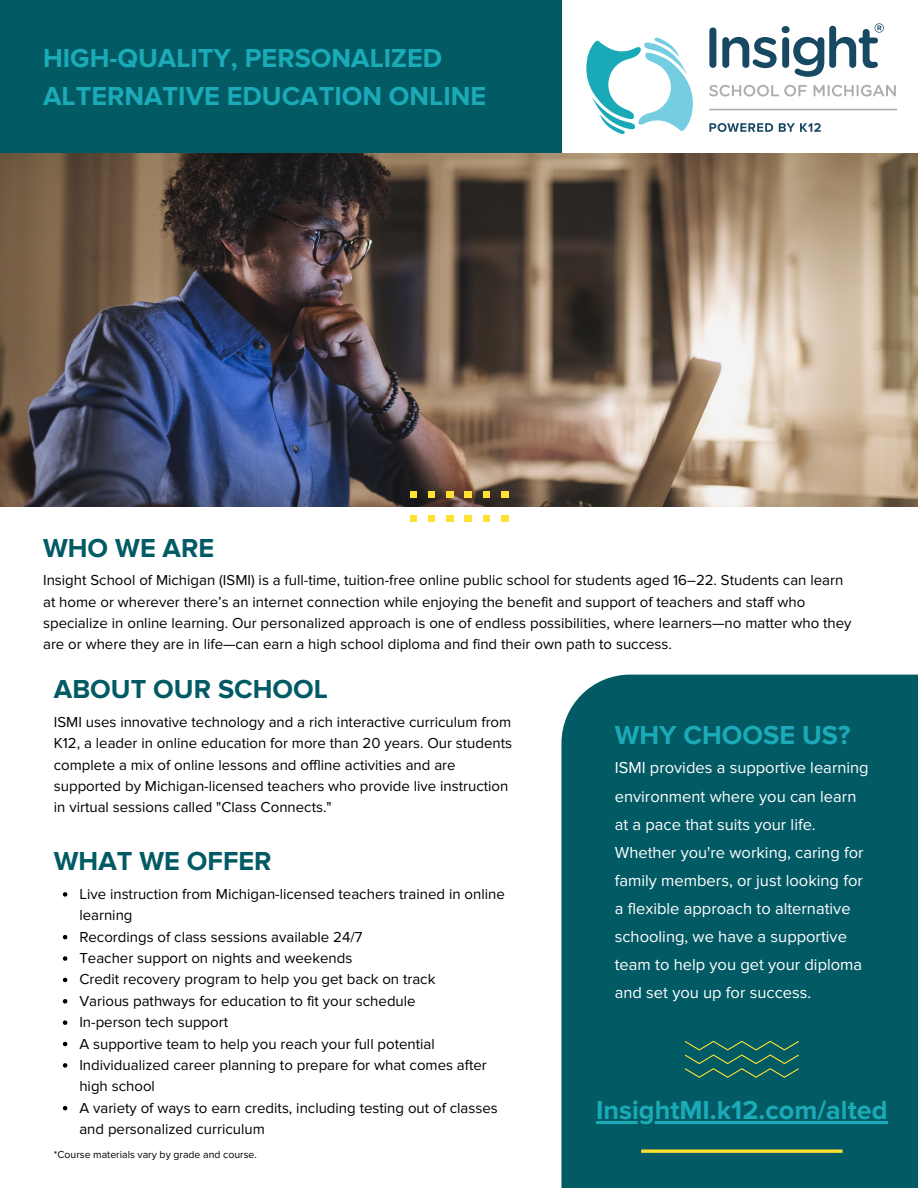
<style>
.page{position:relative;width:918px;height:1188px;background:#fff}
.page>*{position:absolute;margin:0;border:0;box-sizing:border-box;transform-origin:0 0}
.t1{font:700 27px/37.2px "Proxima Nova";color:#1babb8}
.t2{font:700 27px "Proxima Nova";color:#025a64}
.t3{font:16.5px/28.2px "Proxima Nova";color:#fff}
.t4{font:15px/21.3px "Proxima Nova";color:#000}
.t5{font:10.5px "Proxima Nova";color:#000}
</style>
<div class="page">
<div style="left:561px;top:675px;width:357px;height:513px;background:#025a64"></div>
<svg style="left:685px;top:1041px;width:114px;height:37px"></svg>
<svg style="left:641px;top:1149px;width:202px;height:4px"></svg>
<div style="left:0;top:0;width:561px;height:165px;background:#025a64"></div>
<svg style="left:709px;top:123px;width:64px;height:9px"></svg>
<svg style="left:779px;top:123px;width:42px;height:9px"></svg>
<hr style="left:709px;top:109px;width:188px;height:1px;background:#aeadae">
<div style="left:709px;top:27px;width:7px;height:41px;background:#174963;border-radius:3px"></div>
<svg style="left:722px;top:23px;width:162px;height:54px"></svg>
<svg style="left:709px;top:85px;width:98px;height:12px"></svg>
<svg style="left:814px;top:85px;width:82px;height:12px"></svg>
<svg style="left:586px;top:37px;width:107px;height:97px"></svg>
<img style="left:0;top:153px;width:918px;height:354px">
<div style="left:410px;top:491px;width:7px;height:7px;background:#ffe134"></div>
<div style="left:428px;top:491px;width:7px;height:7px;background:#ffe134"></div>
<div style="left:446px;top:491px;width:7px;height:7px;background:#ffe134"></div>
<div style="left:464px;top:491px;width:8px;height:7px;background:#ffe134"></div>
<div style="left:483px;top:491px;width:7px;height:7px;background:#ffe134"></div>
<div style="left:501px;top:491px;width:7px;height:7px;background:#ffe134"></div>
<div style="left:410px;top:516px;width:7px;height:6px;background:#ffe134"></div>
<div style="left:428px;top:516px;width:7px;height:6px;background:#ffe134"></div>
<div style="left:446px;top:516px;width:7px;height:6px;background:#ffe134"></div>
<div style="left:464px;top:516px;width:8px;height:6px;background:#ffe134"></div>
<div style="left:483px;top:516px;width:7px;height:6px;background:#ffe134"></div>
<div style="left:501px;top:516px;width:7px;height:6px;background:#ffe134"></div>
<svg style="left:63px;top:892px;width:4px;height:5px"></svg>
<svg style="left:63px;top:935px;width:4px;height:4px"></svg>
<svg style="left:63px;top:956px;width:4px;height:5px"></svg>
<svg style="left:63px;top:978px;width:4px;height:4px"></svg>
<svg style="left:63px;top:999px;width:4px;height:5px"></svg>
<svg style="left:63px;top:1020px;width:4px;height:5px"></svg>
<svg style="left:63px;top:1042px;width:4px;height:4px"></svg>
<svg style="left:63px;top:1063px;width:4px;height:5px"></svg>
<svg style="left:63px;top:1106px;width:4px;height:4px"></svg>
<hr style="left:596px;top:1122px;width:292px;height:2px;background:#1babb8">
<p class="t1" style="left:43px;top:40px;width:445px">HIGH-QUALITY, PERSONALIZED<br>ALTERNATIVE EDUCATION ONLINE</p>
<p class="t2" style="left:43px;top:532px;width:173px">WHO WE ARE</p>
<p class="t4" style="left:43px;top:570px;width:810px">Insight School of Michigan (ISMI) is a full-time, tuition-free online public school for students aged 16–22. Students can learn at home or wherever there’s an internet connection while enjoying the benefit and support of teachers and staff who specialize in online learning. Our personalized approach is one of endless possibilities, where learners—no matter who they are or where they are in life—can earn a high school diploma and find their own path to success.</p>
<p class="t2" style="left:54px;top:673px;width:276px">ABOUT OUR SCHOOL</p>
<p class="t4" style="left:54px;top:712px;width:460px">ISMI uses innovative technology and a rich interactive curriculum from K12, a leader in online education for more than 20 years. Our students complete a mix of online lessons and offline activities and are supported by Michigan-licensed teachers who provide live instruction in virtual sessions called "Class Connects."</p>
<p class="t2" style="left:54px;top:845px;width:219px">WHAT WE OFFER</p>
<p class="t4" style="left:79px;top:884px;width:427px">Live instruction from Michigan-licensed teachers trained in online learning</p>
<p class="t4" style="left:79px;top:926px;width:285px">Recordings of class sessions available 24/7</p>
<p class="t4" style="left:79px;top:948px;width:275px">Teacher support on nights and weekends</p>
<p class="t4" style="left:79px;top:969px;width:358px">Credit recovery program to help you get back on track</p>
<p class="t4" style="left:79px;top:990px;width:338px">Various pathways for education to fit your schedule</p>
<p class="t4" style="left:79px;top:1012px;width:150px">In-person tech support</p>
<p class="t4" style="left:79px;top:1033px;width:357px">A supportive team to help you reach your full potential</p>
<p class="t4" style="left:79px;top:1055px;width:409px">Individualized career planning to prepare for what comes after high school</p>
<p class="t4" style="left:79px;top:1097px;width:420px">A variety of ways to earn credits, including testing out of classes and personalized curriculum</p>
<p class="t5" style="left:54px;top:1148px;width:205px">*Course materials vary by grade and course.</p>
<p class="t1" style="left:615px;top:717px;width:237px">WHY CHOOSE US?</p>
<p class="t3" style="left:615px;top:754px;width:255px">ISMI provides a supportive learning environment where you can learn at a pace that suits your life.<br>Whether you're working, caring for family members, or just looking for a flexible approach to alternative schooling, we have a supportive team to help you get your diploma and set you up for success.</p>
<p class="t1" style="left:596px;top:1092px;width:293px">InsightMI.k12.com/alted</p>
</div>
